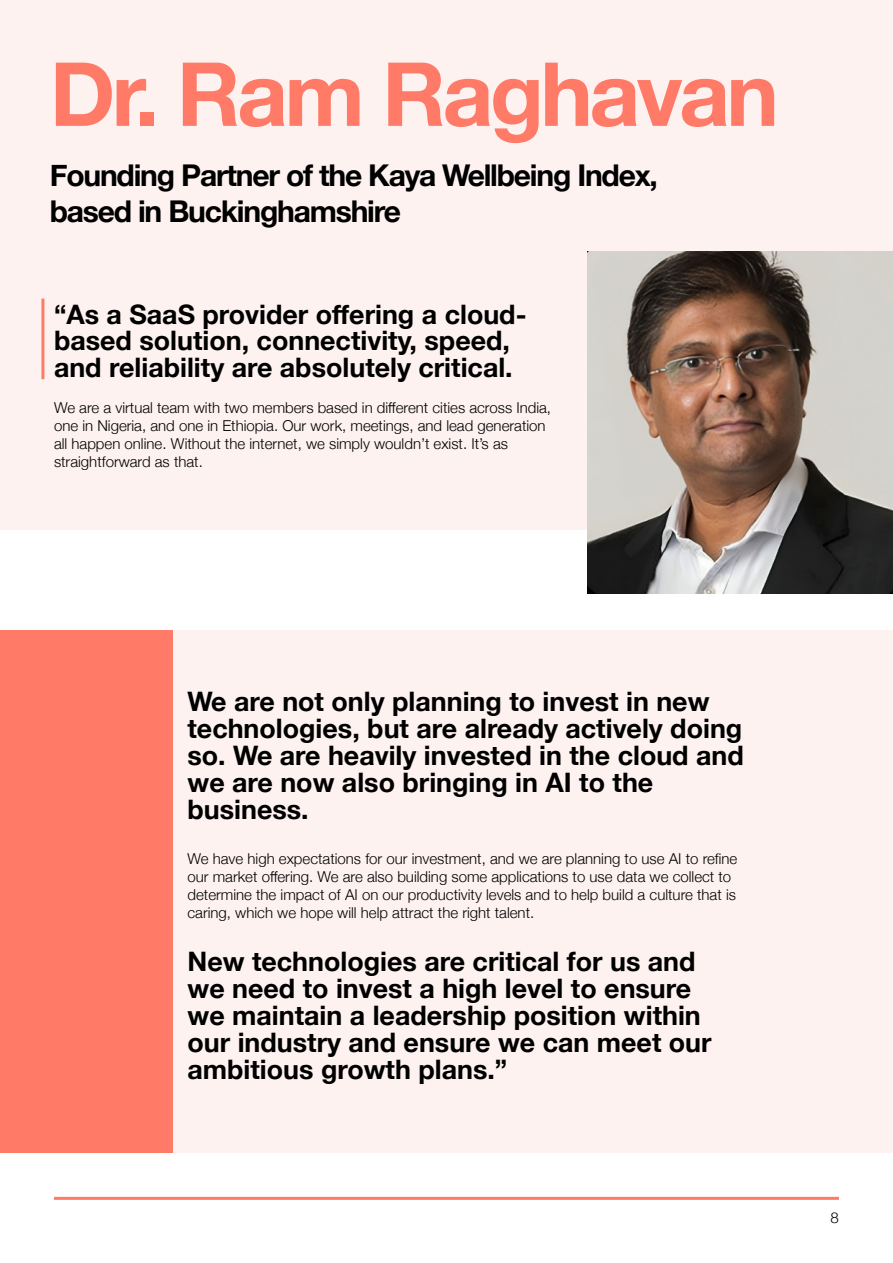
<style>
.page{position:relative;width:893px;height:1263px;background:#fff}
.page>*{position:absolute;margin:0;border:0;box-sizing:border-box;transform-origin:0 0}
.t1{font:700 88.5px "Helvetica Neue";letter-spacing:-.04em;color:#ff7b67}
.t2{font:700 30px/36px "Helvetica Neue";letter-spacing:-.04em;color:#000}
.t3{font:700 26.85px/26.8px "Helvetica Neue";color:#000}
.t4{font:300 15px/18px "Helvetica Neue";color:#000}
</style>
<div class="page">
<div style="left:0;top:630px;width:893px;height:522px;background:#fdf2f0"></div>
<div style="left:0;top:0;width:893px;height:529px;background:#fdf2f0"></div>
<hr style="left:54px;top:1197px;width:785px;height:3px;background:#ff7b67">
<hr style="left:41px;top:299px;width:3px;height:80px;background:#ff7b67">
<img style="left:588px;top:252px;width:305px;height:342px">
<div style="left:0;top:630px;width:172px;height:522px;background:#ff7b67"></div>
<h1 class="t1" style="left:50px;top:25px;width:731px">Dr. Ram Raghavan</h1>
<h2 class="t2" style="left:50px;top:158px;width:610px">Founding Partner of the Kaya Wellbeing Index, based in Buckinghamshire</h2>
<h3 class="t3" style="left:54px;top:301px;width:474px">“As a SaaS provider offering a cloud&shy;based solution, connectivity, speed, and reliability are absolutely critical.</h3>
<p class="t4" style="left:54px;top:398px;width:499px">We are a virtual team with two members based in different cities across India, one in Nigeria, and one in Ethiopia. Our work, meetings, and lead generation all happen online. Without the internet, we simply wouldn’t exist. It’s as straightforward as that.</p>
<h3 class="t3" style="left:187px;top:689px;width:558px">We are not only planning to invest in new technologies, but are already actively doing so. We are heavily invested in the cloud and we are now also bringing in AI to the business.</h3>
<p class="t4" style="left:187px;top:848px;width:551px">We have high expectations for our investment, and we are planning to use AI to refine our market offering. We are also building some applications to use data we collect to determine the impact of AI on our productivity levels and to help build a culture that is caring, which we hope will help attract the right talent.</p>
<h3 class="t3" style="left:187px;top:949px;width:526px">New technologies are critical for us and we need to invest a high level to ensure we maintain a leadership position within our industry and ensure we can meet our ambitious growth plans.”</h3>
<p class="t4" style="left:831px;top:1208px;width:10px">8</p>
</div>
